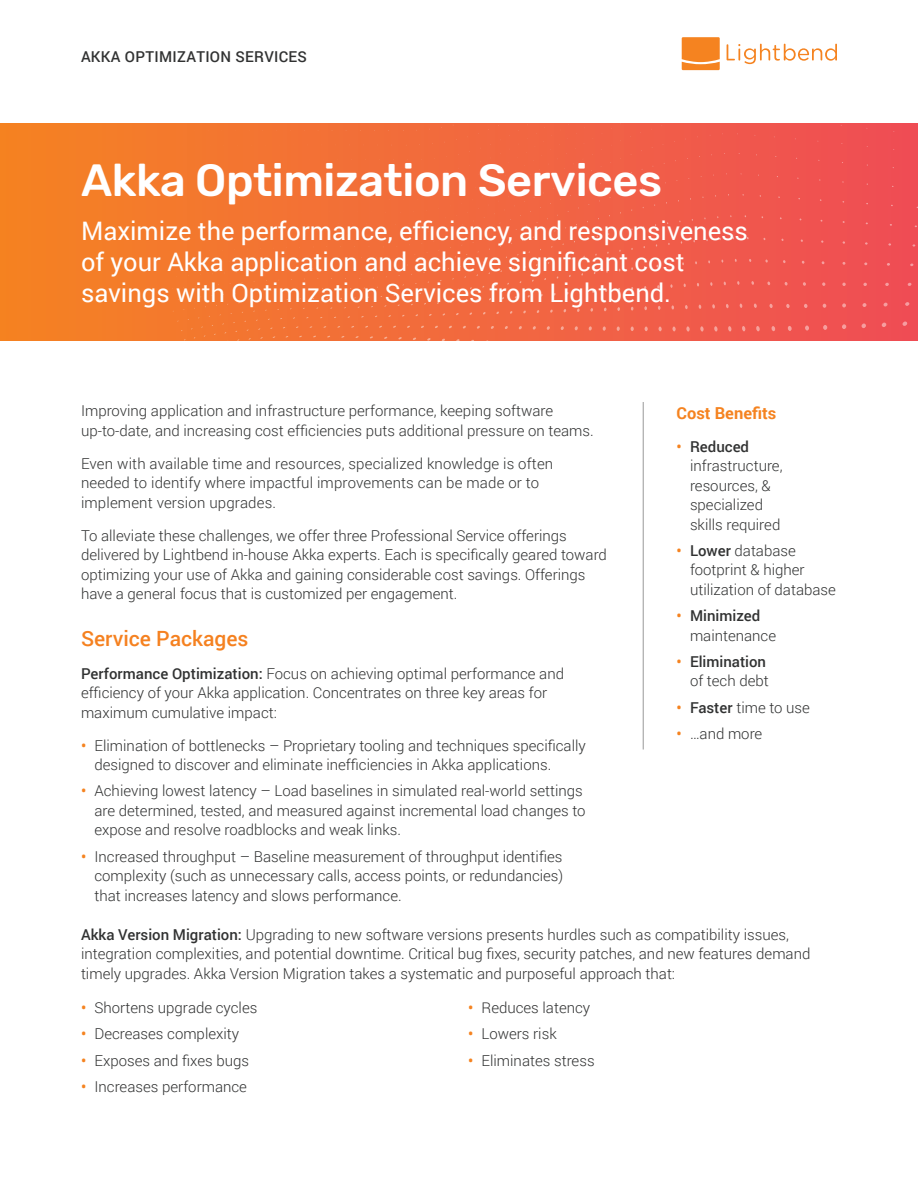
<style>
.page{position:relative;width:918px;height:1188px;background:#fff}
.page>*{position:absolute;margin:0;border:0;box-sizing:border-box;transform-origin:0 0}
.t1{font:500 45px "Rubik";letter-spacing:-.01em;color:#fff}
.t2{font:25.5px/30.6px "Roboto";color:#fff}
.heading{font:500 21px "Roboto";color:#f58120}
.body{font:700 16.5px "Roboto";color:#f58320}
.body-2{font:300 15px/19.5px "Roboto";color:#313232}
.body_head{font:500 15px "Roboto";letter-spacing:.02em;color:#313232}
.body_head-2{font:500 15px/19.5px "Roboto";color:#313232;text-align:right}
.s1{font-weight:500}
.s2{font-weight:500;color:#f58320}
.s3{color:#f58320}
.s4{font-weight:300}
</style>
<div class="page">
<div style="left:0;top:124px;width:918px;height:217px;background:#f47e27"></div>
<svg style="left:172px;top:42px;width:746px;height:299px"></svg>
<svg style="left:682px;top:37px;width:38px;height:33px"></svg>
<svg style="left:727px;top:44px;width:110px;height:20px"></svg>
<hr style="left:643px;top:402px;width:1px;height:348px;background:#999">
<p class="body_head" style="left:81px;top:46px;width:228px">AKKA OPTIMIZATION SERVICES</p>
<p class="t1" style="left:81px;top:155px;width:582px">Akka Optimization Services</p>
<p class="t2" style="left:81px;top:215px;width:668px">Maximize the performance, efficiency, and responsiveness of your Akka application and achieve significant cost savings with Optimization Services from Lightbend.</p>
<p class="body-2" style="left:81px;top:401px;width:514px">Improving application and infrastructure performance, keeping software up-to-date, and increasing cost efficiencies puts additional pressure on teams.</p>
<p class="body-2" style="left:81px;top:453px;width:474px">Even with available time and resources, specialized knowledge is often needed to identify where impactful improvements can be made or to implement version upgrades.</p>
<p class="body-2" style="left:81px;top:525px;width:527px">To alleviate these challenges, we offer three Professional Service offerings delivered by Lightbend in-house Akka experts. Each is specifically geared toward optimizing your use of Akka and gaining considerable cost savings. Offerings have a general focus that is customized per engagement.</p>
<p class="heading" style="left:81px;top:623px;width:169px">Service Packages</p>
<p class="body-2" style="left:81px;top:663px;width:485px"><span class="s1">Performance Optimization:</span> Focus on achieving optimal performance and efficiency of your Akka application. Concentrates on three key areas for maximum cumulative impact:</p>
<p class="body-2" style="left:94px;top:735px;width:493px;text-indent:-14px"><span class="s2">•</span> Elimination of bottlenecks – Proprietary tooling and techniques specifically designed to discover and eliminate inefficiencies in Akka applications.</p>
<p class="body-2" style="left:94px;top:781px;width:493px;text-indent:-14px"><span class="s2">•</span> Achieving lowest latency – Load baselines in simulated real-world settings are determined, tested, and measured against incremental load changes to expose and resolve roadblocks and weak links.</p>
<p class="body-2" style="left:94px;top:846px;width:470px;text-align:justify;text-indent:-14px"><span class="s2">•</span> Increased throughput – Baseline measurement of throughput identifies complexity (such as unnecessary calls, access points, or redundancies) that increases latency and slows performance.</p>
<p class="body-2" style="left:81px;top:924px;width:731px"><span class="s1">Akka Version Migration:</span> Upgrading to new software versions presents hurdles such as compatibility issues, integration complexities, and potential downtime. Critical bug fixes, security patches, and new features demand timely upgrades. Akka Version Migration takes a systematic and purposeful approach that:</p>
<p class="body-2" style="left:81px;top:998px;width:178px"><span class="s2">•</span> Shortens upgrade cycles</p>
<p class="body-2" style="left:81px;top:1024px;width:160px"><span class="s2">•</span> Decreases complexity</p>
<p class="body-2" style="left:81px;top:1050px;width:170px"><span class="s2">•</span> Exposes and fixes bugs</p>
<p class="body-2" style="left:81px;top:1076px;width:167px"><span class="s2">•</span> Increases performance</p>
<p class="body" style="left:676px;top:401px;width:101px">Cost Benefits</p>
<p class="body-2" style="left:690px;top:436px;width:94px;text-indent:-14px"><span class="s2">•</span> <span class="s1">Reduced </span>infrastructure, resources, &amp; specialized skills required</p>
<p class="body-2" style="left:690px;top:540px;width:147px;text-indent:-14px"><span class="s2">•</span> <span class="s1">Lower</span> database footprint &amp; higher utilization of database</p>
<p class="body-2" style="left:690px;top:605px;width:88px;text-indent:-14px"><span class="s2">•</span> <span class="s1">Minimized </span>maintenance</p>
<p class="body_head-2" style="left:676px;top:651px;width:94px"><span class="s3">•</span> Elimination <span class="s4">of tech debt</span></p>
<p class="body-2" style="left:676px;top:697px;width:135px"><span class="s2">•</span> <span class="s1">Faster</span> time to use</p>
<p class="body-2" style="left:676px;top:723px;width:87px"><span class="s2">•</span> …and more</p>
<p class="body-2" style="left:468px;top:998px;width:124px"><span class="s2">•</span> Reduces latency</p>
<p class="body-2" style="left:468px;top:1024px;width:90px"><span class="s2">•</span> Lowers risk</p>
<p class="body-2" style="left:468px;top:1050px;width:128px"><span class="s2">•</span> Eliminates stress</p>
</div>
